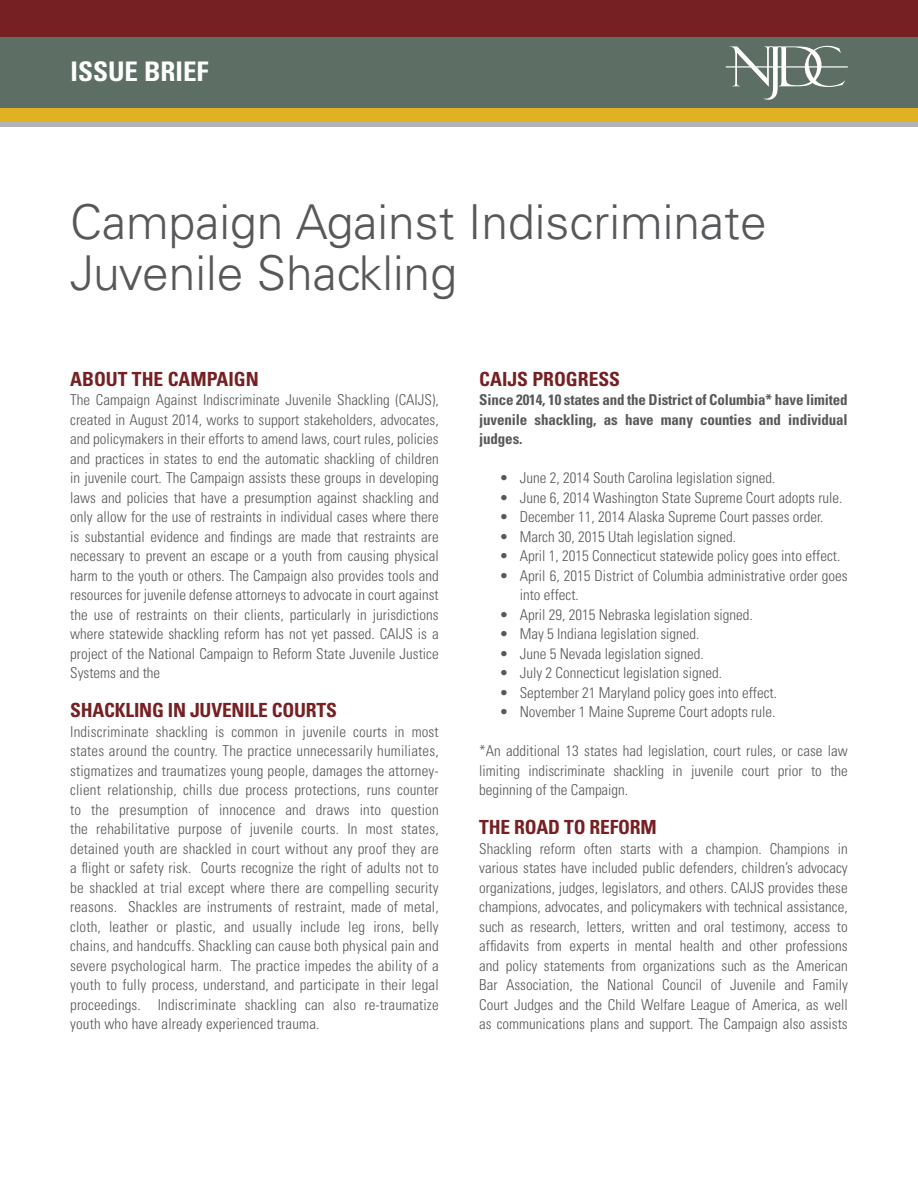
<style>
.page{position:relative;width:918px;height:1188px;background:#fff}
.page>*{position:absolute;margin:0;border:0;box-sizing:border-box;transform-origin:0 0}
.t1{font:300 48px/51px "Univers LT Std";color:#57585a}
.t2{font:700 condensed 27px "Univers LT Std";color:#fff}
.List_Paragraph{font:700 condensed 19.5px "Univers LT Std";letter-spacing:-.01em;color:#762023}
.List_Paragraph-2{font:300 condensed 15px/19.5px "Univers LT Std";color:#57585a;text-align:justify}
.List_Paragraph-3{font:700 condensed 15px/19.5px "Univers LT Std";letter-spacing:-.01em;color:#57585a;text-align:justify}
</style>
<div class="page">
<div style="left:0;top:122px;width:918px;height:5px;background:#b2b3b7"></div>
<div style="left:0;top:108px;width:918px;height:14px;background:#e2b023"></div>
<div style="left:0;top:36px;width:918px;height:72px;background:#5d6e65"></div>
<div style="left:0;top:0;width:918px;height:37px;background:#762023"></div>
<hr style="left:726px;top:66px;width:122px;height:2px;background:#fff">
<svg style="left:730px;top:46px;width:115px;height:54px"></svg>
<p class="t2" style="left:71px;top:55px;width:140px">ISSUE BRIEF</p>
<p class="t1" style="left:70px;top:197px;width:698px">Campaign Against Indiscriminate<br>Juvenile Shackling</p>
<p class="List_Paragraph" style="left:70px;top:367px;width:190px">ABOUT THE CAMPAIGN</p>
<p class="List_Paragraph-2" style="left:70px;top:390px;width:370px">The Campaign Against Indiscriminate Juvenile Shackling (CAIJS), created in August 2014, works to support stakeholders, advocates, and policymakers in their efforts to amend laws, court rules, policies and practices in states to end the automatic shackling of children in juvenile court. The Campaign assists these groups in developing laws and policies that have a presumption against shackling and only allow for the use of restraints in individual cases where there is substantial evidence and findings are made that restraints are necessary to prevent an escape or a youth from causing physical harm to the youth or others. The Campaign also provides tools and resources for juvenile defense attorneys to advocate in court against the use of restraints on their clients, particularly in jurisdictions where statewide shackling reform has not yet passed. CAIJS is a project of the National Campaign to Reform State Juvenile Justice Systems and the</p>
<p class="List_Paragraph" style="left:70px;top:698px;width:268px">SHACKLING IN JUVENILE COURTS</p>
<p class="List_Paragraph-2" style="left:70px;top:721px;width:370px">Indiscriminate shackling is common in juvenile courts in most states around the country. The practice unnecessarily humiliates, stigmatizes and traumatizes young people, damages the attorney&shy;client relationship, chills due process protections, runs counter to the presumption of innocence and draws into question the rehabilitative purpose of juvenile courts. In most states, detained youth are shackled in court without any proof they are a flight or safety risk. Courts recognize the right of adults not to be shackled at trial except where there are compelling security reasons. Shackles are instruments of restraint, made of metal, cloth, leather or plastic, and usually include leg irons, belly chains, and handcuffs. Shackling can cause both physical pain and severe psychological harm. The practice impedes the ability of a youth to fully process, understand, and participate in their legal proceedings. Indiscriminate shackling can also re-traumatize youth who have already experienced trauma.</p>
<p class="List_Paragraph" style="left:479px;top:367px;width:142px">CAIJS PROGRESS</p>
<p class="List_Paragraph-3" style="left:479px;top:390px;width:370px">Since 2014, 10 states and the District of Columbia* have limited juvenile shackling, as have many counties and individual judges.</p>
<p class="List_Paragraph-2" style="left:500px;top:468px;width:277px">• June 2, 2014 South Carolina legislation signed.</p>
<p class="List_Paragraph-2" style="left:500px;top:487px;width:345px">• June 6, 2014 Washington State Supreme Court adopts rule.</p>
<p class="List_Paragraph-2" style="left:500px;top:507px;width:326px">• December 11, 2014 Alaska Supreme Court passes order.</p>
<p class="List_Paragraph-2" style="left:500px;top:526px;width:238px">• March 30, 2015 Utah legislation signed.</p>
<p class="List_Paragraph-2" style="left:500px;top:546px;width:342px">• April 1, 2015 Connecticut statewide policy goes into effect.</p>
<p class="List_Paragraph-2" style="left:520px;top:565px;width:330px;text-indent:-20px">• April 6, 2015 District of Columbia administrative order goes into effect.</p>
<p class="List_Paragraph-2" style="left:500px;top:604px;width:255px">• April 29, 2015 Nebraska legislation signed.</p>
<p class="List_Paragraph-2" style="left:500px;top:624px;width:202px">• May 5 Indiana legislation signed.</p>
<p class="List_Paragraph-2" style="left:500px;top:643px;width:206px">• June 5 Nevada legislation signed.</p>
<p class="List_Paragraph-2" style="left:500px;top:663px;width:224px">• July 2 Connecticut legislation signed.</p>
<p class="List_Paragraph-2" style="left:500px;top:682px;width:279px">• September 21 Maryland policy goes into effect.</p>
<p class="List_Paragraph-2" style="left:500px;top:702px;width:277px">• November 1 Maine Supreme Court adopts rule.</p>
<p class="List_Paragraph-2" style="left:479px;top:741px;width:370px">*An additional 13 states had legislation, court rules, or case law limiting indiscriminate shackling in juvenile court prior to the beginning of the Campaign.</p>
<p class="List_Paragraph" style="left:479px;top:815px;width:179px">THE ROAD TO REFORM</p>
<p class="List_Paragraph-2" style="left:479px;top:838px;width:370px">Shackling reform often starts with a champion. Champions in various states have included public defenders, children’s advocacy organizations, judges, legislators, and others. CAIJS provides these champions, advocates, and policymakers with technical assistance, such as research, letters, written and oral testimony, access to affidavits from experts in mental health and other professions and policy statements from organizations such as the American Bar Association, the National Council of Juvenile and Family Court Judges and the Child Welfare League of America, as well as communications plans and support. The Campaign also assists</p>
</div>
